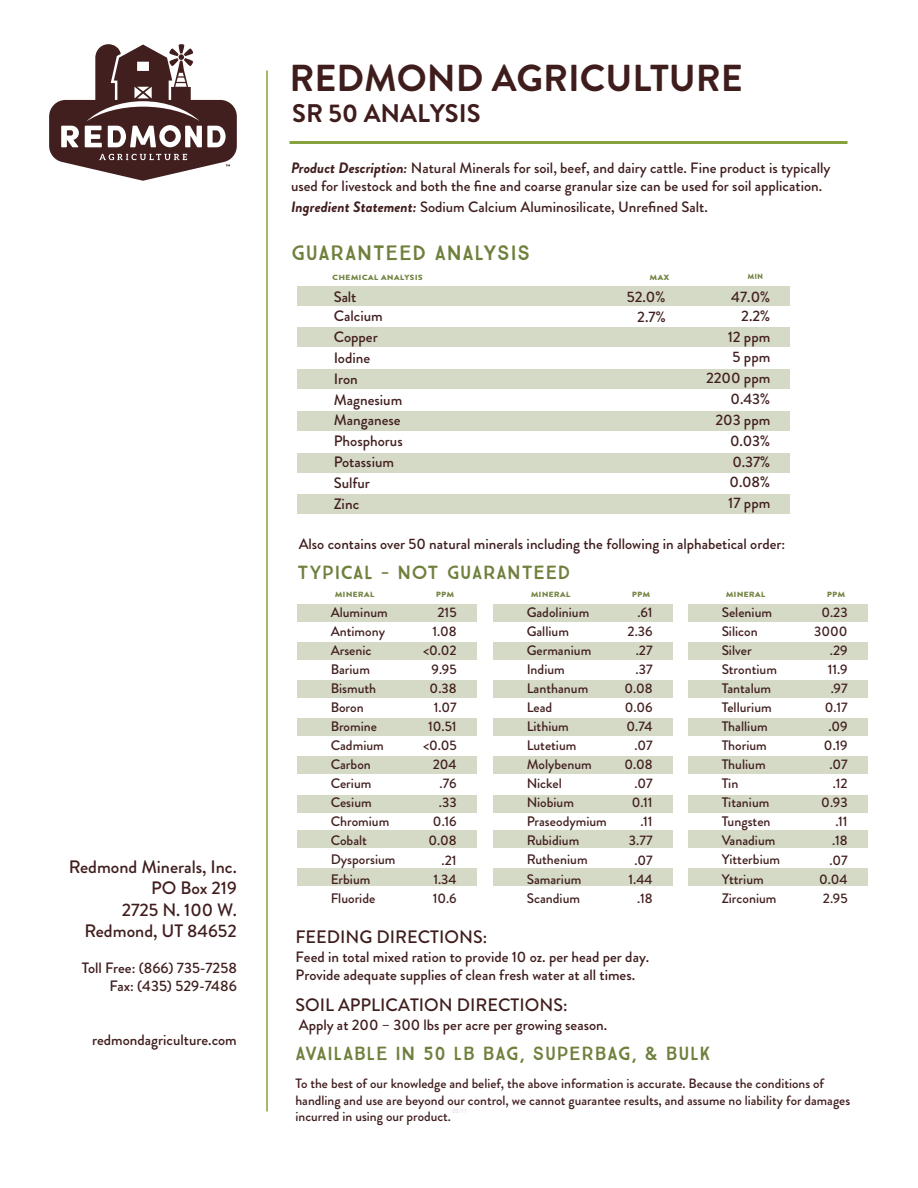
<style>
.page{position:relative;width:918px;height:1188px;background:#fff}
.page>*{position:absolute;margin:0;border:0;box-sizing:border-box;transform-origin:0 0}
.t1{font:700 37.5px "Brandon Grotesque";color:#401d1d}
.t2{font:700 25.5px "Brandon Grotesque";color:#401d1d}
.t3{font:21px "True North";letter-spacing:.03em;color:#6f803d}
.t4{font:19.2px "True North";letter-spacing:.03em;color:#6f803d}
.t5{font:500 18px/21.6px "Brandon Grotesque";color:#401d1d;text-align:right}
.t6{font:500 15px/18px "Brandon Grotesque";color:#401d1d}
.t7{font:500 15px/20.9px "Brandon Grotesque";color:#421f1f}
.t8{font:500 13.8px/19px "Brandon Grotesque";color:#421f1f}
.t9{font:500 13.5px/16.2px "Brandon Grotesque";color:#401d1d}
.t10{font:7.5px "Brandon Printed One";color:#6f803d;scale:1.14 1}
.t11{font:7.5px "Brandon Printed One";color:#6f803d}
.s1{font-weight:700;font-style:italic}
</style>
<div class="page">
<svg style="left:49px;top:44px;width:188px;height:137px"></svg>
<hr style="left:266px;top:70px;width:2px;height:1042px;background:#84a13c">
<hr style="left:290px;top:141px;width:558px;height:3px;background:#84a13c">
<div style="left:297px;top:286px;width:493px;height:19px;background:#d5dac7"></div>
<div style="left:297px;top:328px;width:493px;height:19px;background:#d5dac7"></div>
<div style="left:297px;top:370px;width:493px;height:19px;background:#d5dac7"></div>
<div style="left:297px;top:411px;width:493px;height:19px;background:#d5dac7"></div>
<div style="left:297px;top:453px;width:493px;height:19px;background:#d5dac7"></div>
<div style="left:297px;top:495px;width:493px;height:19px;background:#d5dac7"></div>
<div style="left:297px;top:604px;width:180px;height:17px;background:#d5dac7"></div>
<div style="left:297px;top:642px;width:180px;height:17px;background:#d5dac7"></div>
<div style="left:297px;top:680px;width:180px;height:18px;background:#d5dac7"></div>
<div style="left:297px;top:718px;width:180px;height:18px;background:#d5dac7"></div>
<div style="left:297px;top:757px;width:180px;height:17px;background:#d5dac7"></div>
<div style="left:297px;top:795px;width:180px;height:17px;background:#d5dac7"></div>
<div style="left:297px;top:830px;width:180px;height:17px;background:#d5dac7"></div>
<div style="left:297px;top:868px;width:180px;height:17px;background:#d5dac7"></div>
<div style="left:493px;top:604px;width:180px;height:17px;background:#d5dac7"></div>
<div style="left:493px;top:642px;width:180px;height:17px;background:#d5dac7"></div>
<div style="left:493px;top:680px;width:180px;height:18px;background:#d5dac7"></div>
<div style="left:493px;top:718px;width:180px;height:18px;background:#d5dac7"></div>
<div style="left:493px;top:757px;width:180px;height:17px;background:#d5dac7"></div>
<div style="left:493px;top:795px;width:180px;height:17px;background:#d5dac7"></div>
<div style="left:493px;top:830px;width:180px;height:17px;background:#d5dac7"></div>
<div style="left:493px;top:868px;width:180px;height:17px;background:#d5dac7"></div>
<div style="left:688px;top:604px;width:180px;height:17px;background:#d5dac7"></div>
<div style="left:688px;top:642px;width:180px;height:17px;background:#d5dac7"></div>
<div style="left:688px;top:680px;width:180px;height:18px;background:#d5dac7"></div>
<div style="left:688px;top:718px;width:180px;height:18px;background:#d5dac7"></div>
<div style="left:688px;top:757px;width:180px;height:17px;background:#d5dac7"></div>
<div style="left:688px;top:795px;width:180px;height:17px;background:#d5dac7"></div>
<div style="left:688px;top:830px;width:180px;height:17px;background:#d5dac7"></div>
<div style="left:688px;top:868px;width:180px;height:17px;background:#d5dac7"></div>
<h3 class="t5" style="left:69px;top:856px;width:170px">Redmond Minerals, Inc.<br>PO Box 219<br>2725 N. 100 W.<br>Redmond, UT 84652</h3>
<p class="t6" style="left:82px;top:959px;width:157px;text-align:right">Toll Free: (866) 735-7258<br>Fax: (435) 529-7486</p>
<p class="t6" style="left:92px;top:1031px;width:146px">redmondagriculture.com</p>
<h1 class="t1" style="left:290px;top:52px;width:455px">REDMOND AGRICULTURE</h1>
<h2 class="t2" style="left:292px;top:95px;width:190px">SR 50 ANALYSIS</h2>
<p class="t6" style="left:291px;top:159px;width:541px"><span class="s1">Product Description:</span> Natural Minerals for soil, beef, and dairy cattle. Fine product is typically used for livestock and both the fine and coarse granular size can be used for soil application.</p>
<p class="t6" style="left:291px;top:198px;width:418px"><span class="s1">Ingredient Statement:</span> Sodium Calcium Aluminosilicate, Unrefined Salt.</p>
<h3 class="t3" style="left:291px;top:240px;width:241px">GUARANTEED ANALYSIS</h3>
<p class="t10" style="left:332px;top:272px;width:81px">CHEMICAL ANALYSIS</p>
<p class="t10" style="left:650px;top:272px;width:19px">MAX</p>
<p class="t11" style="left:748px;top:272px;width:17px">MIN</p>
<p class="t7" style="left:334px;top:287px;width:24px">Salt</p>
<p class="t7" style="left:334px;top:327px;width:71px">Copper<br>Iodine<br>Iron<br>Magnesium<br>Manganese<br>Phosphorus<br>Potassium<br>Sulfur<br>Zinc</p>
<p class="t7" style="left:334px;top:306px;width:51px">Calcium</p>
<p class="t7" style="left:627px;top:286px;width:40px">52.0%</p>
<p class="t7" style="left:731px;top:286px;width:41px">47.0%</p>
<p class="t7" style="left:706px;top:326px;width:66px;text-align:right">12 ppm<br>5 ppm<br>2200 ppm<br>0.43%<br>203 ppm<br>0.03%<br>0.37%<br>0.08%<br>17 ppm</p>
<p class="t7" style="left:741px;top:305px;width:31px">2.2%</p>
<p class="t7" style="left:637px;top:307px;width:30px">2.7%</p>
<p class="t6" style="left:299px;top:535px;width:488px">Also contains over 50 natural minerals including the following in alphabetical order:</p>
<h3 class="t4" style="left:297px;top:561px;width:275px">TYPICAL - NOT GUARANTEED</h3>
<p class="t10" style="left:335px;top:589px;width:37px">MINERAL</p>
<p class="t10" style="left:436px;top:589px;width:18px">PPM</p>
<p class="t10" style="left:531px;top:589px;width:37px">MINERAL</p>
<p class="t10" style="left:632px;top:589px;width:18px">PPM</p>
<p class="t8" style="left:331px;top:603px;width:66px">Aluminum<br>Antimony<br>Arsenic<br>Barium<br>Bismuth<br>Boron<br>Bromine<br>Cadmium<br>Carbon<br>Cerium<br>Cesium<br>Chromium<br>Cobalt<br>Dysporsium<br>Erbium<br>Fluoride</p>
<p class="t8" style="left:423px;top:603px;width:35px;text-align:right">215<br>1.08 &lt;0.02<br>9.95<br>0.38<br>1.07<br>10.51 &lt;0.05<br>204 .76 .33<br>0.16<br>0.08 .21<br>1.34<br>10.6</p>
<p class="t8" style="left:527px;top:603px;width:82px">Gadolinium<br>Gallium<br>Germanium<br>Indium<br>Lanthanum<br>Lead<br>Lithium<br>Lutetium<br>Molybenum<br>Nickel<br>Niobium<br>Praseodymium<br>Rubidium<br>Ruthenium<br>Samarium<br>Scandium</p>
<p class="t8" style="left:624px;top:603px;width:30px;text-align:right">.61<br>2.36 .27 .37<br>0.08<br>0.06<br>0.74 .07<br>0.08 .07<br>0.11 .11<br>3.77 .07<br>1.44 .18</p>
<h3 class="t5" style="left:295px;top:926px;width:193px">FEEDING DIRECTIONS:</h3>
<p class="t6" style="left:295px;top:948px;width:355px">Feed in total mixed ration to provide 10 oz. per head per day.<br>Provide adequate supplies of clean fresh water at all times.</p>
<p class="t6" style="left:299px;top:1016px;width:310px">Apply at 200 – 300 lbs per acre per growing season.</p>
<h3 class="t5" style="left:295px;top:994px;width:274px">SOIL APPLICATION DIRECTIONS:</h3>
<h3 class="t4" style="left:295px;top:1042px;width:417px">AVAILABLE IN 50 LB BAG, SUPERBAG, &amp; BULK</h3>
<p class="t10" style="left:726px;top:589px;width:37px">MINERAL</p>
<p class="t10" style="left:827px;top:589px;width:18px">PPM</p>
<p class="t8" style="left:722px;top:603px;width:60px">Selenium<br>Silicon<br>Silver<br>Strontium<br>Tantalum<br>Tellurium<br>Thallium<br>Thorium<br>Thulium<br>Tin<br>Titanium<br>Tungsten<br>Vanadium<br>Yitterbium<br>Yttrium<br>Zirconium</p>
<p class="t8" style="left:814px;top:603px;width:35px;text-align:right">0.23<br>3000 .29<br>11.9 .97<br>0.17 .09<br>0.19 .07 .12<br>0.93 .11<br>.18 .07<br>0.04<br>2.95</p>
<p class="t9" style="left:295px;top:1076px;width:556px">To the best of our knowledge and belief, the above information is accurate. Because the conditions of handling and use are beyond our control, we cannot guarantee results, and assume no liability for damages incurred in using our product.</p>
</div>
